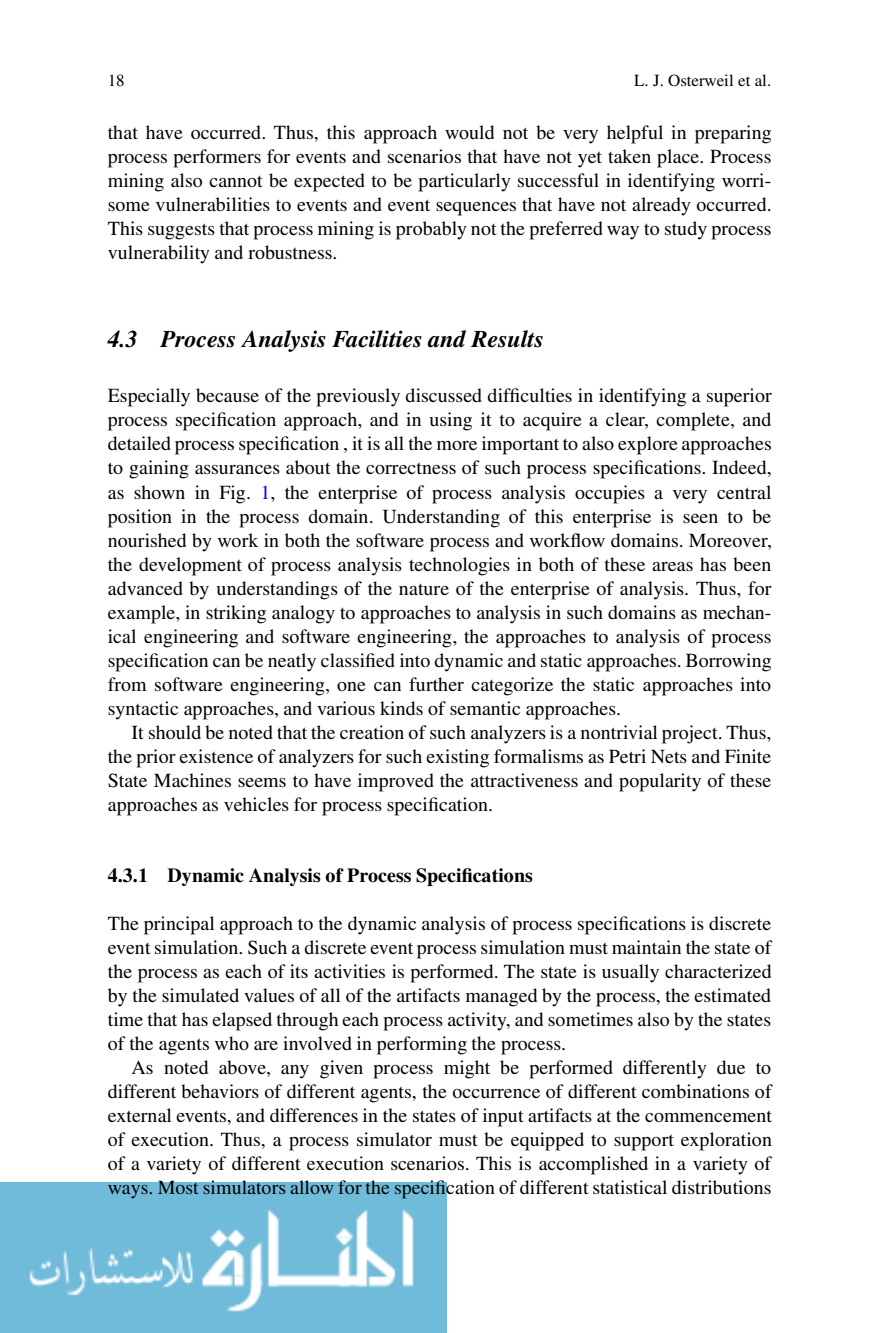
<style>
.page{position:relative;width:879px;height:1333px;background:#fff}
.page>*{position:absolute;margin:0;border:0;box-sizing:border-box;transform-origin:0 0}
.t1{font:italic 700 24px "Rymqhk Fqchgs Times";color:#000}
.t2{font:20px/24px "Pjcdjm Sbqphw Times";letter-spacing:.005em;color:#000;text-align:justify}
.t3{font:700 20px "Prplll Lfwkvx Times";color:#000}
.t4{font:17px "Pjcdjm Sbqphw Times";letter-spacing:-.005em;color:#000}
.s1{color:#00f}
</style>
<div class="page">
<img style="left:0;top:1182px;width:446px;height:150px">
<p class="t4" style="left:108px;top:74px;width:18px">18</p>
<p class="t4" style="left:634px;top:74px;width:138px">L. J. Osterweil et al.</p>
<p class="t2" style="left:108px;top:122px;width:665px">that have occurred. Thus, this approach would not be very helpful in preparing process performers for events and scenarios that have not yet taken place. Process mining also cannot be expected to be particularly successful in identifying worri&shy;some vulnerabilities to events and event sequences that have not already occurred.<br>This suggests that process mining is probably not the preferred way to study process vulnerability and robustness.</p>
<p class="t1" style="left:108px;top:330px;width:438px">4.3 Process Analysis Facilities and Results</p>
<p class="t2" style="left:108px;top:385px;width:665px">Especially because of the previously discussed difficulties in identifying a superior process specification approach, and in using it to acquire a clear, complete, and detailed process specification , it is all the more important to also explore approaches to gaining assurances about the correctness of such process specifications. Indeed, as shown in Fig. <span class="s1">1</span>, the enterprise of process analysis occupies a very central position in the process domain. Understanding of this enterprise is seen to be nourished by work in both the software process and workflow domains. Moreover, the development of process analysis technologies in both of these areas has been advanced by understandings of the nature of the enterprise of analysis. Thus, for example, in striking analogy to approaches to analysis in such domains as mechan&shy;ical engineering and software engineering, the approaches to analysis of process specification can be neatly classified into dynamic and static approaches. Borrowing from software engineering, one can further categorize the static approaches into syntactic approaches, and various kinds of semantic approaches.</p>
<p class="t2" style="left:108px;top:721px;width:665px;text-indent:24px">It should be noted that the creation of such analyzers is a nontrivial project. Thus, the prior existence of analyzers for such existing formalisms as Petri Nets and Finite State Machines seems to have improved the attractiveness and popularity of these approaches as vehicles for process specification.</p>
<p class="t3" style="left:108px;top:868px;width:426px">4.3.1 Dynamic Analysis of Process Specifications</p>
<p class="t2" style="left:108px;top:913px;width:665px">The principal approach to the dynamic analysis of process specifications is discrete event simulation. Such a discrete event process simulation must maintain the state of the process as each of its activities is performed. The state is usually characterized by the simulated values of all of the artifacts managed by the process, the estimated time that has elapsed through each process activity, and sometimes also by the states of the agents who are involved in performing the process.</p>
<p class="t2" style="left:108px;top:1057px;width:666px;text-indent:24px">As noted above, any given process might be performed differently due to different behaviors of different agents, the occurrence of different combinations of external events, and differences in the states of input artifacts at the commencement of execution. Thus, a process simulator must be equipped to support exploration of a variety of different execution scenarios. This is accomplished in a variety of ways. Most simulators allow for the specification of different statistical distributions</p>
</div>
